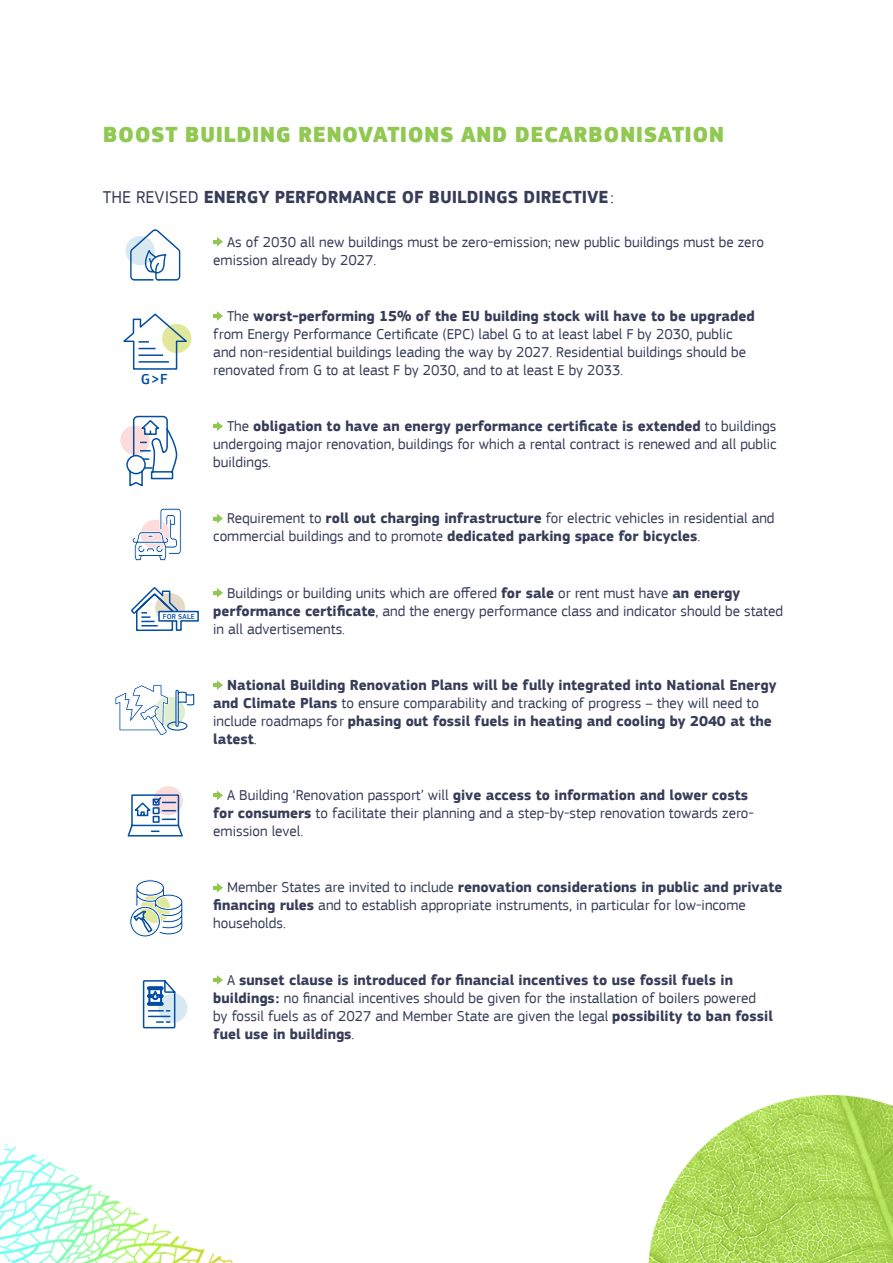
<style>
.page{position:relative;width:893px;height:1263px;background:#fff}
.page>*{position:absolute;margin:0;border:0;box-sizing:border-box;transform-origin:0 0}
.Body__p{font:900 22.5px "EC Square Sans Pro Extra";letter-spacing:.02em;color:#90c852}
.Body__p-2{font:700 18px "EC Square Sans Pro";color:#373d59}
.Intro__p{font:15px/18px "EC Square Sans Pro";color:#373d59}
.Intro__p-2{font:700 15px/18px "EC Square Sans Pro";color:#373d59}
.Heading__h3{font:500 15px "EC Square Sans Pro";color:#034ea2}
.Heading__h3-2{font:500 7.5px "EC Square Sans Pro";letter-spacing:.02em;color:#034ea2}
.s1{font-weight:400}
.s2{font-weight:700}
</style>
<div class="page">
<img style="left:0;top:1144px;width:233px;height:119px">
<svg style="left:213px;top:237px;width:10px;height:9px"></svg>
<svg style="left:213px;top:311px;width:10px;height:10px"></svg>
<svg style="left:213px;top:421px;width:10px;height:10px"></svg>
<svg style="left:213px;top:514px;width:10px;height:9px"></svg>
<svg style="left:213px;top:588px;width:10px;height:10px"></svg>
<svg style="left:213px;top:680px;width:10px;height:10px"></svg>
<svg style="left:213px;top:790px;width:10px;height:10px"></svg>
<svg style="left:213px;top:883px;width:10px;height:9px"></svg>
<svg style="left:213px;top:975px;width:10px;height:10px"></svg>
<div style="left:125px;top:236px;width:30px;height:29px;background:#d8e9f1;border-radius:50%"></div>
<div style="left:162px;top:324px;width:29px;height:29px;background:#e0e89b;border-radius:50%"></div>
<div style="left:120px;top:426px;width:30px;height:29px;background:#fcdbda;border-radius:50%"></div>
<svg style="left:130px;top:229px;width:50px;height:52px"></svg>
<svg style="left:123px;top:313px;width:67px;height:57px"></svg>
<svg style="left:132px;top:508px;width:50px;height:53px"></svg>
<svg style="left:126px;top:415px;width:52px;height:72px"></svg>
<div style="left:158px;top:993px;width:29px;height:30px;background:#d8e9f1;border-radius:50%"></div>
<div style="left:154px;top:786px;width:29px;height:29px;background:#fcdbda;border-radius:50%"></div>
<div style="left:154px;top:697px;width:31px;height:30px;background:#dfedd0;border-radius:50%"></div>
<svg style="left:115px;top:684px;width:54px;height:52px"></svg>
<div style="left:167px;top:721px;width:20px;height:10px;border:1px solid #034ea2;border-radius:50%"></div>
<svg style="left:175px;top:689px;width:20px;height:38px"></svg>
<svg style="left:129px;top:879px;width:54px;height:58px"></svg>
<svg style="left:131px;top:587px;width:68px;height:45px"></svg>
<svg style="left:127px;top:794px;width:56px;height:43px"></svg>
<svg style="left:142px;top:980px;width:34px;height:49px"></svg>
<img style="left:648px;top:1096px;width:245px;height:167px">
<p class="Body__p" style="left:103px;top:120px;width:623px">BOOST BUILDING RENOVATIONS AND DECARBONISATION</p>
<p class="Body__p-2" style="left:103px;top:186px;width:513px"><span class="s1">THE REVISED</span> ENERGY PERFORMANCE OF BUILDINGS DIRECTIVE<span class="s1">:</span></p>
<p class="Intro__p" style="left:213px;top:233px;width:552px;text-indent:14px">As of 2030 all new buildings must be zero-emission; new public buildings must be zero emission already by 2027.</p>
<h3 class="Heading__h3" style="left:141px;top:370px;width:28px">G&gt;F</h3>
<h3 class="Heading__h3-2" style="left:163px;top:612px;width:34px">FOR SALE</h3>
<p class="Intro__p" style="left:213px;top:307px;width:543px;text-indent:14px">The <span class="s2">worst-performing 15% of the EU building stock will have to be upgraded </span>from Energy Performance Certificate (EPC) label G to at least label F by 2030, public and non-residential buildings leading the way by 2027. Residential buildings should be renovated from G to at least F by 2030, and to at least E by 2033.</p>
<p class="Intro__p" style="left:213px;top:417px;width:565px;text-align:justify;text-indent:14px">The <span class="s2">obligation to have an energy performance certificate is extended</span> to buildings undergoing major renovation, buildings for which a rental contract is renewed and all public buildings.</p>
<p class="Intro__p" style="left:213px;top:509px;width:563px;text-indent:14px">Requirement to <span class="s2">roll out charging infrastructure</span> for electric vehicles in residential and commercial buildings and to promote <span class="s2">dedicated parking space for bicycles</span>.</p>
<p class="Intro__p" style="left:213px;top:584px;width:571px;text-indent:14px">Buildings or building units which are offered <span class="s2">for sale</span> or rent must have <span class="s2">an energy performance certificate</span>, and the energy performance class and indicator should be stated in all advertisements.</p>
<p class="Intro__p-2" style="left:213px;top:676px;width:565px;text-indent:14px">National Building Renovation Plans will be fully integrated into National Energy and Climate Plans <span class="s1">to ensure comparability and tracking of progress – they will need to include roadmaps for</span> phasing out fossil fuels in heating and cooling by 2040 at the latest<span class="s1">.</span></p>
<p class="Intro__p" style="left:213px;top:786px;width:542px;text-indent:14px">A Building ‘Renovation passport’ will <span class="s2">give access to information and lower costs for consumers</span> to facilitate their planning and a step-by-step renovation towards zero&shy;emission level.</p>
<p class="Intro__p" style="left:213px;top:879px;width:571px;text-indent:14px">Member States are invited to include <span class="s2">renovation considerations in public and private financing rules</span> and to establish appropriate instruments, in particular for low-income households.</p>
<p class="Intro__p" style="left:213px;top:971px;width:561px;text-indent:14px">A <span class="s2">sunset clause is introduced for financial incentives to use fossil fuels in buildings:</span> no financial incentives should be given for the installation of boilers powered by fossil fuels as of 2027 and Member State are given the legal <span class="s2">possibility to ban fossil fuel use in buildings</span>.</p>
</div>
